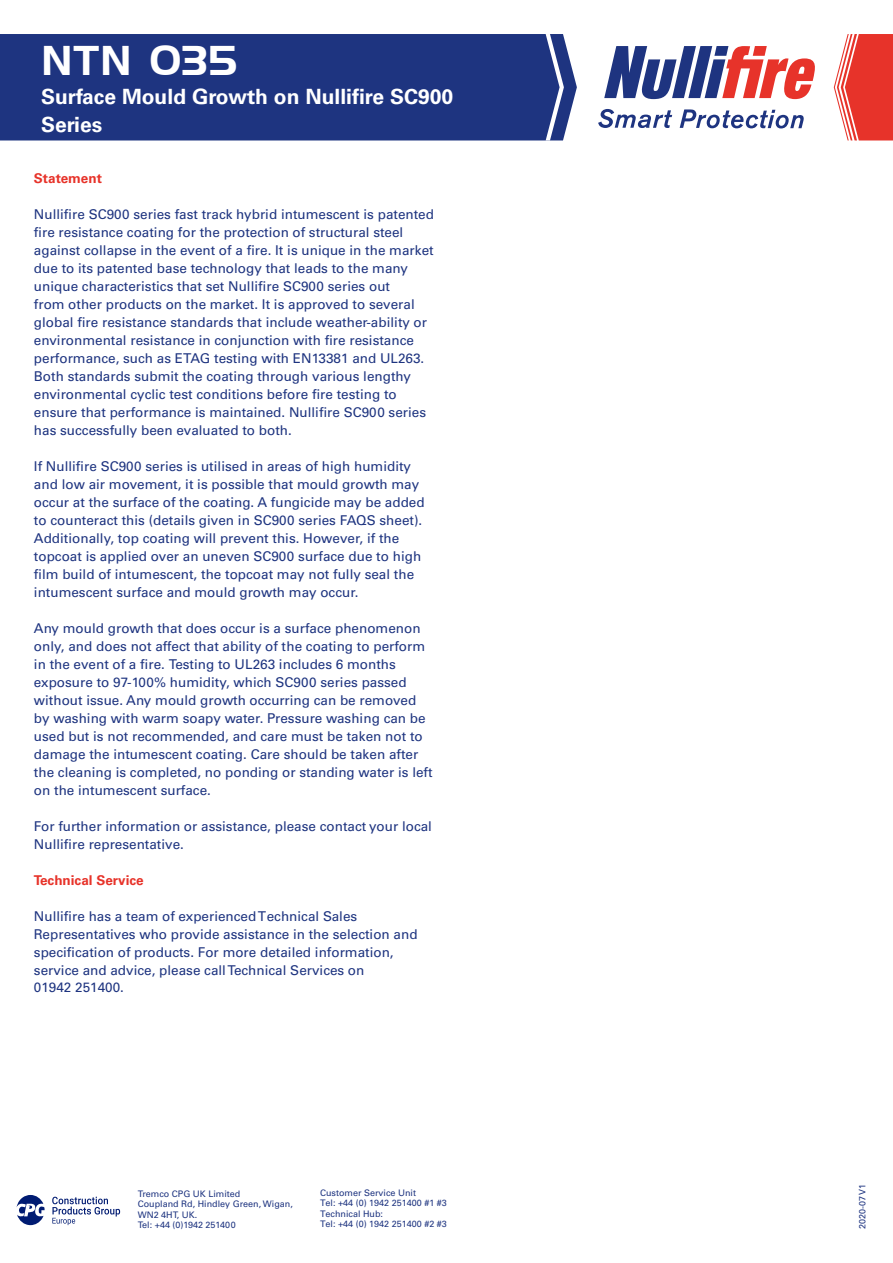
<style>
.page{position:relative;width:893px;height:1263px;background:#fff}
.page>*{position:absolute;margin:0;border:0;box-sizing:border-box;transform-origin:0 0}
.t1{font:40.5px "Handel Gothic BT";letter-spacing:.03em;color:#fff}
.t2{font:700 21px/28.5px "Univers LTCYR 65";color:#fff}
.t3{font:13.5px/18px "Univers LTCYR 55 Roman";color:#1e3480}
.t4{font:700 13.5px "Univers LTCYR 65";color:#e7332a}
.t5{font:9px/10.5px "Univers LTCYR 55 Roman";color:#1e3480}
</style>
<div class="page">
<svg style="left:834px;top:34px;width:59px;height:106px"></svg>
<div style="left:0;top:34px;width:577px;height:106px;background:#1e3480"></div>
<svg style="left:546px;top:34px;width:18px;height:106px"></svg>
<svg style="left:604px;top:46px;width:211px;height:53px"></svg>
<svg style="left:598px;top:109px;width:74px;height:19px"></svg>
<svg style="left:680px;top:109px;width:124px;height:19px"></svg>
<svg style="left:17px;top:1195px;width:28px;height:30px"></svg>
<svg style="left:52px;top:1196px;width:68px;height:29px"></svg>
<h1 class="t1" style="left:41px;top:36px;width:197px">NTN 035</h1>
<h2 class="t2" style="left:41px;top:81px;width:413px">Surface Mould Growth on Nullifire SC900<br>Series</h2>
<p class="t4" style="left:34px;top:169px;width:69px">Statement</p>
<p class="t3" style="left:34px;top:204px;width:402px">Nullifire SC900 series fast track hybrid intumescent is patented fire resistance coating for the protection of structural steel against collapse in the event of a fire. It is unique in the market due to its patented base technology that leads to the many unique characteristics that set Nullifire SC900 series out<br>from other products on the market. It is approved to several global fire resistance standards that include weather-ability or environmental resistance in conjunction with fire resistance performance, such as ETAG testing with EN13381 and UL263.<br>Both standards submit the coating through various lengthy environmental cyclic test conditions before fire testing to ensure that performance is maintained. Nullifire SC900 series has successfully been evaluated to both.</p>
<p class="t3" style="left:34px;top:456px;width:392px">If Nullifire SC900 series is utilised in areas of high humidity and low air movement, it is possible that mould growth may occur at the surface of the coating. A fungicide may be added to counteract this (details given in SC900 series FAQS sheet).<br>Additionally, top coating will prevent this. However, if the topcoat is applied over an uneven SC900 surface due to high film build of intumescent, the topcoat may not fully seal the intumescent surface and mould growth may occur.</p>
<p class="t3" style="left:34px;top:618px;width:400px">Any mould growth that does occur is a surface phenomenon only, and does not affect that ability of the coating to perform in the event of a fire. Testing to UL263 includes 6 months exposure to 97-100% humidity, which SC900 series passed without issue. Any mould growth occurring can be removed by washing with warm soapy water. Pressure washing can be used but is not recommended, and care must be taken not to damage the intumescent coating. Care should be taken after the cleaning is completed, no ponding or standing water is left on the intumescent surface.</p>
<p class="t3" style="left:34px;top:816px;width:400px">For further information or assistance, please contact your local<br>Nullifire representative.</p>
<p class="t4" style="left:34px;top:870px;width:111px">Technical Service</p>
<p class="t3" style="left:34px;top:906px;width:385px">Nullifire has a team of experienced Technical Sales Representatives who provide assistance in the selection and specification of products. For more detailed information, service and advice, please call Technical Services on<br>01942 251400.</p>
<p class="t5" style="left:138px;top:1188px;width:157px">Tremco CPG UK Limited<br>Coupland Rd, Hindley Green, Wigan,<br>WN2 4HT, UK.<br>Tel: +44 (0)1942 251400</p>
<p class="t5" style="left:857px;top:1229px;width:47px;rotate:-90deg">2020-07 V1</p>
<p class="t5" style="left:320px;top:1187px;width:128px">Customer Service Unit<br>Tel: +44 (0) 1942 251400 #1 #3<br>Technical Hub:<br>Tel: +44 (0) 1942 251400 #2 #3</p>
</div>
